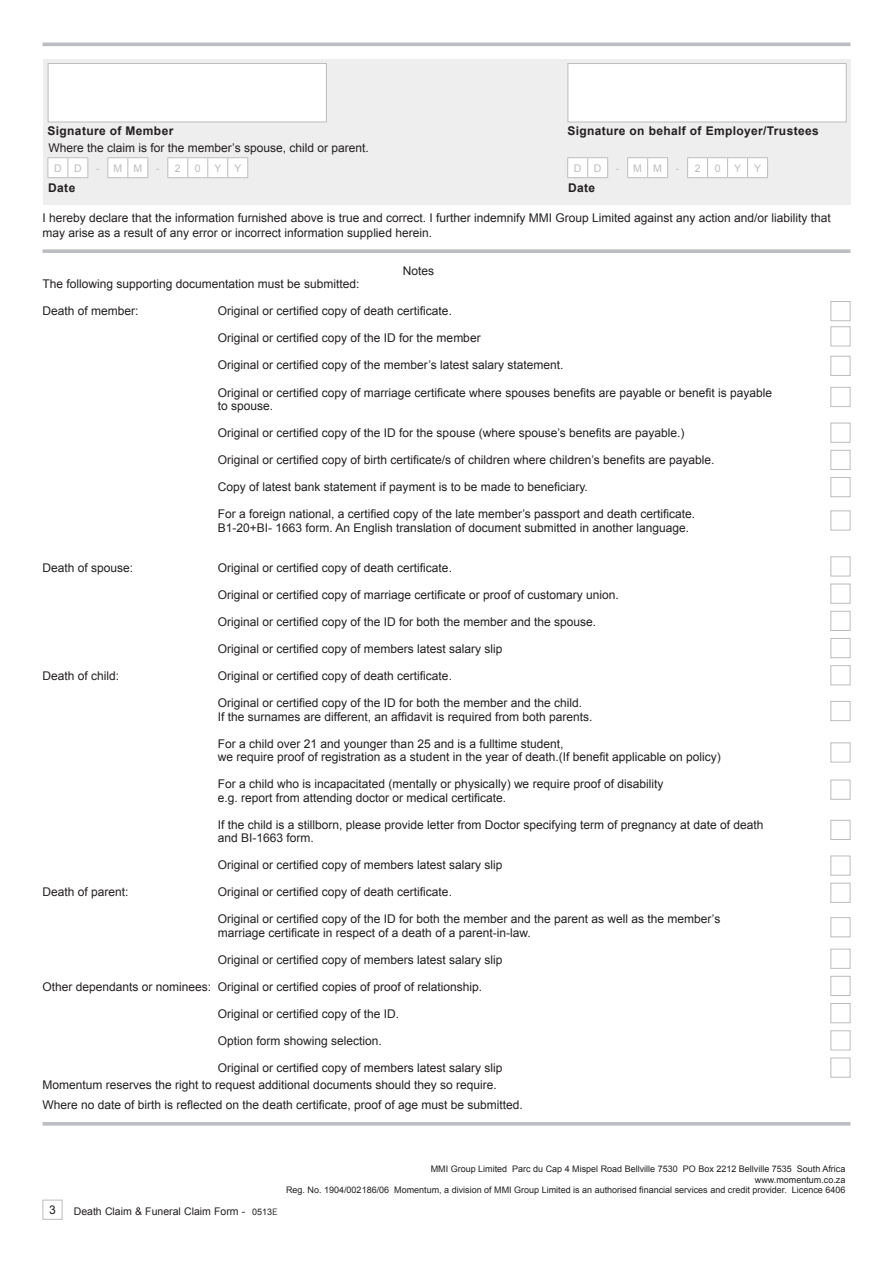
<style>
.page{position:relative;width:893px;height:1263px;background:#fff}
.page>*{position:absolute;margin:0;border:0;box-sizing:border-box;transform-origin:0 0}
.t1{font:12px/13.5px "Arial";color:#231f20}
.t2{font:700 12px "Arial";letter-spacing:.03em;color:#231f20}
.t3{font:10.5px "Arial";color:#231f20}
.t4{font:10.5px "Arial";color:#bcbdc0}
.t5{font:9px "Arial";color:#231f20}
.s1{font-size:9px}
.s2{font-family:"DINOT";font-size:9px}
</style>
<div class="page">
<div style="left:43px;top:1200px;width:20px;height:20px;border:1px solid #bcbdc0"></div>
<div style="left:43px;top:59px;width:807px;height:146px;background:#eeeeef"></div>
<div style="left:48px;top:63px;width:279px;height:59px;background:#fff;border:1px solid #bcbdc0"></div>
<svg style="left:48px;top:157px;width:200px;height:21px"></svg>
<div style="left:567px;top:63px;width:280px;height:59px;background:#fff;border:1px solid #bcbdc0"></div>
<svg style="left:567px;top:157px;width:201px;height:21px"></svg>
<hr style="left:43px;top:43px;width:807px;height:3px;background:#bcbdc0">
<div style="left:830px;top:326px;width:20px;height:20px;border:1px solid #bcbdc0"></div>
<div style="left:830px;top:301px;width:20px;height:20px;border:1px solid #bcbdc0"></div>
<div style="left:830px;top:356px;width:20px;height:20px;border:1px solid #bcbdc0"></div>
<div style="left:830px;top:387px;width:20px;height:20px;border:1px solid #bcbdc0"></div>
<div style="left:830px;top:423px;width:20px;height:20px;border:1px solid #bcbdc0"></div>
<div style="left:830px;top:450px;width:20px;height:20px;border:1px solid #bcbdc0"></div>
<div style="left:830px;top:477px;width:20px;height:20px;border:1px solid #bcbdc0"></div>
<div style="left:830px;top:510px;width:20px;height:20px;border:1px solid #bcbdc0"></div>
<div style="left:830px;top:556px;width:20px;height:20px;border:1px solid #bcbdc0"></div>
<div style="left:830px;top:584px;width:20px;height:20px;border:1px solid #bcbdc0"></div>
<div style="left:830px;top:611px;width:20px;height:20px;border:1px solid #bcbdc0"></div>
<div style="left:830px;top:638px;width:20px;height:20px;border:1px solid #bcbdc0"></div>
<div style="left:830px;top:665px;width:20px;height:20px;border:1px solid #bcbdc0"></div>
<div style="left:830px;top:701px;width:20px;height:20px;border:1px solid #bcbdc0"></div>
<div style="left:830px;top:742px;width:20px;height:20px;border:1px solid #bcbdc0"></div>
<div style="left:830px;top:780px;width:20px;height:20px;border:1px solid #bcbdc0"></div>
<div style="left:830px;top:820px;width:20px;height:20px;border:1px solid #bcbdc0"></div>
<div style="left:830px;top:855px;width:20px;height:20px;border:1px solid #bcbdc0"></div>
<div style="left:830px;top:883px;width:20px;height:20px;border:1px solid #bcbdc0"></div>
<div style="left:830px;top:917px;width:20px;height:20px;border:1px solid #bcbdc0"></div>
<div style="left:830px;top:949px;width:20px;height:20px;border:1px solid #bcbdc0"></div>
<div style="left:830px;top:976px;width:20px;height:20px;border:1px solid #bcbdc0"></div>
<div style="left:830px;top:1003px;width:20px;height:20px;border:1px solid #bcbdc0"></div>
<div style="left:830px;top:1030px;width:20px;height:20px;border:1px solid #bcbdc0"></div>
<div style="left:830px;top:1057px;width:20px;height:20px;border:1px solid #bcbdc0"></div>
<svg style="left:43px;top:249px;width:807px;height:4px;background:#c2c3c6"></svg>
<svg style="left:43px;top:1122px;width:807px;height:4px;background:#c2c3c5"></svg>
<p class="t2" style="left:48px;top:123px;width:127px">Signature of Member</p>
<p class="t2" style="left:567px;top:123px;width:253px">Signature on behalf of Employer/Trustees</p>
<p class="t1" style="left:48px;top:141px;width:322px">Where the claim is for the member’s spouse, child or parent.</p>
<p class="t4" style="left:54px;top:161px;width:9px">D</p>
<p class="t4" style="left:74px;top:161px;width:9px">D</p>
<p class="t4" style="left:96px;top:161px;width:5px">-</p>
<p class="t4" style="left:113px;top:161px;width:10px">M</p>
<p class="t4" style="left:133px;top:161px;width:10px">M</p>
<p class="t4" style="left:156px;top:161px;width:5px">-</p>
<p class="t4" style="left:175px;top:161px;width:7px">2</p>
<p class="t4" style="left:195px;top:161px;width:7px">0</p>
<p class="t4" style="left:214px;top:161px;width:9px">Y</p>
<p class="t4" style="left:234px;top:161px;width:9px">Y</p>
<p class="t4" style="left:574px;top:161px;width:9px">D</p>
<p class="t4" style="left:594px;top:161px;width:9px">D</p>
<p class="t4" style="left:616px;top:161px;width:5px">-</p>
<p class="t4" style="left:633px;top:161px;width:10px">M</p>
<p class="t4" style="left:653px;top:161px;width:10px">M</p>
<p class="t4" style="left:676px;top:161px;width:5px">-</p>
<p class="t4" style="left:695px;top:161px;width:7px">2</p>
<p class="t4" style="left:715px;top:161px;width:7px">0</p>
<p class="t4" style="left:734px;top:161px;width:9px">Y</p>
<p class="t4" style="left:754px;top:161px;width:9px">Y</p>
<p class="t2" style="left:48px;top:180px;width:29px">Date</p>
<p class="t2" style="left:568px;top:180px;width:29px">Date</p>
<p class="t1" style="left:43px;top:211px;width:790px;line-height:14.4px">I hereby declare that the information furnished above is true and correct. I further indemnify MMI Group Limited against any action and/or liability that may arise as a result of any error or incorrect information supplied herein.</p>
<p class="t1" style="left:403px;top:264px;width:33px">Notes</p>
<p class="t1" style="left:43px;top:278px;width:318px">The following supporting documentation must be submitted:</p>
<p class="t1" style="left:43px;top:305px;width:98px">Death of member:</p>
<p class="t1" style="left:218px;top:305px;width:236px">Original or certified copy of death certificate.</p>
<p class="t1" style="left:218px;top:332px;width:264px">Original or certified copy of the ID for the member</p>
<p class="t1" style="left:218px;top:359px;width:347px">Original or certified copy of the member’s latest salary statement.</p>
<p class="t1" style="left:218px;top:386px;width:556px">Original or certified copy of marriage certificate where spouses benefits are payable or benefit is payable to spouse.</p>
<p class="t1" style="left:218px;top:426px;width:468px">Original or certified copy of the ID for the spouse (where spouse’s benefits are payable.)</p>
<p class="t1" style="left:218px;top:453px;width:498px">Original or certified copy of birth certificate/s of children where children’s benefits are payable.</p>
<p class="t1" style="left:218px;top:480px;width:371px">Copy of latest bank statement if payment is to be made to beneficiary.</p>
<p class="t1" style="left:218px;top:507px;width:479px">For a foreign national, a certified copy of the late member’s passport and death certificate.</p>
<p class="t1" style="left:218px;top:521px;width:473px">B1-20+BI- 1663 form. An English translation of document submitted in another language.</p>
<p class="t1" style="left:43px;top:561px;width:92px">Death of spouse:</p>
<p class="t1" style="left:218px;top:561px;width:236px">Original or certified copy of death certificate.</p>
<p class="t1" style="left:218px;top:588px;width:402px">Original or certified copy of marriage certificate or proof of customary union.</p>
<p class="t1" style="left:218px;top:615px;width:380px">Original or certified copy of the ID for both the member and the spouse.</p>
<p class="t1" style="left:218px;top:642px;width:286px">Original or certified copy of members latest salary slip</p>
<p class="t1" style="left:43px;top:669px;width:78px">Death of child:</p>
<p class="t1" style="left:218px;top:669px;width:236px">Original or certified copy of death certificate.</p>
<p class="t1" style="left:218px;top:696px;width:366px">Original or certified copy of the ID for both the member and the child.</p>
<p class="t1" style="left:218px;top:710px;width:376px">If the surnames are different, an affidavit is required from both parents.</p>
<p class="t1" style="left:218px;top:737px;width:504px">For a child over 21 and younger than 25 and is a fulltime student,<br>we require proof of registration as a student in the year of death.(If benefit applicable on policy)</p>
<p class="t1" style="left:218px;top:777px;width:447px">For a child who is incapacitated (mentally or physically) we require proof of disability</p>
<p class="t1" style="left:218px;top:791px;width:290px">e.g. report from attending doctor or medical certificate.</p>
<p class="t1" style="left:218px;top:818px;width:547px">If the child is a stillborn, please provide letter from Doctor specifying term of pregnancy at date of death and BI-1663 form.</p>
<p class="t1" style="left:218px;top:858px;width:286px">Original or certified copy of members latest salary slip</p>
<p class="t1" style="left:43px;top:885px;width:88px">Death of parent:</p>
<p class="t1" style="left:218px;top:885px;width:236px">Original or certified copy of death certificate.</p>
<p class="t1" style="left:218px;top:912px;width:504px">Original or certified copy of the ID for both the member and the parent as well as the member’s</p>
<p class="t1" style="left:218px;top:926px;width:314px">marriage certificate in respect of a death of a parent-in-law.</p>
<p class="t1" style="left:218px;top:953px;width:286px">Original or certified copy of members latest salary slip</p>
<p class="t1" style="left:43px;top:980px;width:441px">Other dependants or nominees: Original or certified copies of proof of relationship.</p>
<p class="t1" style="left:218px;top:1007px;width:183px">Original or certified copy of the ID.</p>
<p class="t1" style="left:218px;top:1034px;width:166px">Option form showing selection.</p>
<p class="t1" style="left:218px;top:1061px;width:286px">Original or certified copy of members latest salary slip</p>
<p class="t1" style="left:43px;top:1098px;width:482px">Where no date of birth is reflected on the death certificate, proof of age must be submitted.</p>
<p class="t1" style="left:43px;top:1078px;width:456px">Momentum reserves the right to request additional documents should they so require.</p>
<p class="t1" style="left:49px;top:1203px;width:8px">3</p>
<p class="t3" style="left:74px;top:1204px;width:205px">Death Claim &amp; Funeral Claim Form - <span class="s1">0513</span><span class="s2">E</span></p>
<p class="t5" style="left:431px;top:1163px;width:416px">MMI Group Limited Parc du Cap 4 Mispel Road Bellville 7530 PO Box 2212 Bellville 7535 South Africa</p>
<p class="t5" style="left:755px;top:1173px;width:92px">www.momentum.co.za</p>
<p class="t5" style="left:286px;top:1184px;width:561px">Reg. No. 1904/002186/06 Momentum, a division of MMI Group Limited is an authorised financial services and credit provider. Licence 6406</p>
</div>
